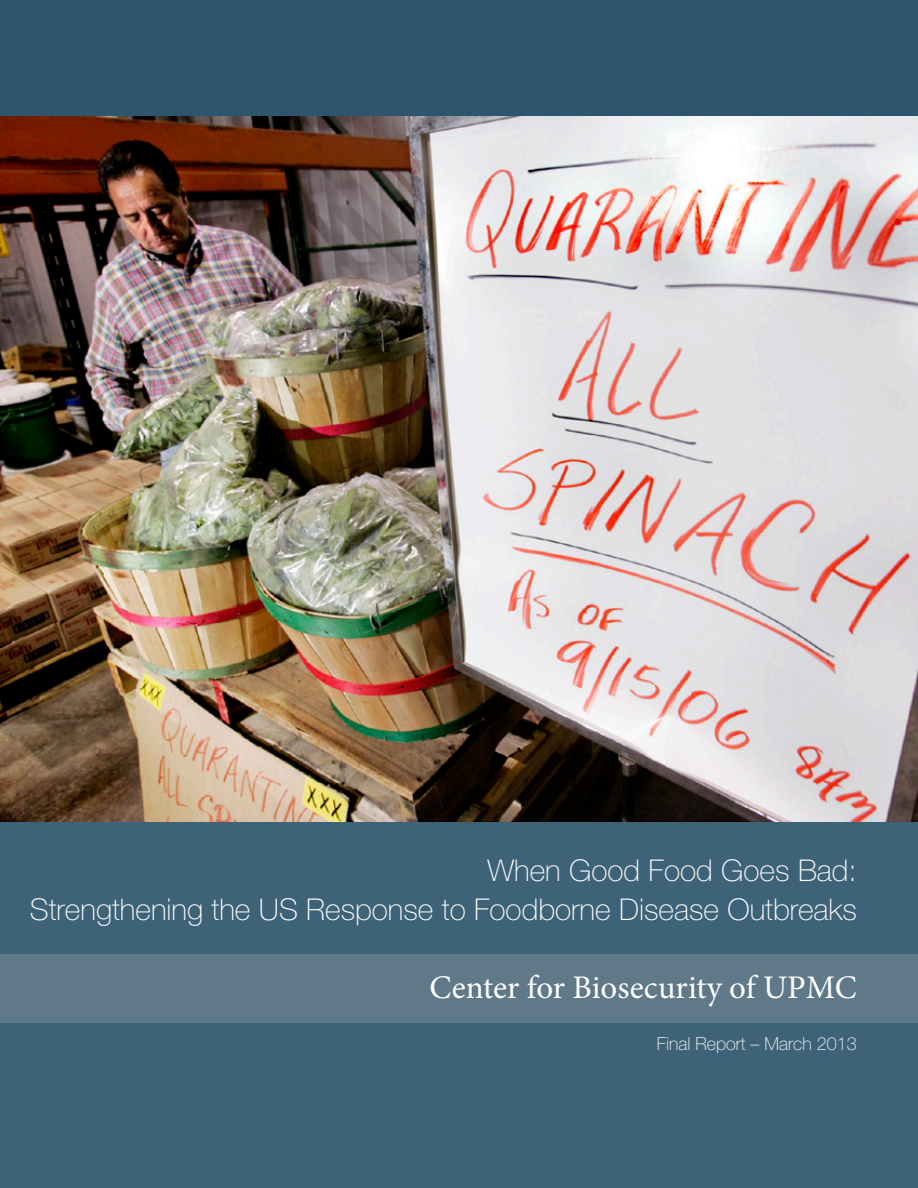
<style>
.page{position:relative;width:918px;height:1188px;background:#fff}
.page>*{position:absolute;margin:0;border:0;box-sizing:border-box;transform-origin:0 0}
.t1{font:33px "Minion Pro";color:#fff}
.Cover{font:100 30px/39px "Helvetica Neue";color:#fff;text-align:right}
.SectionTitle{font:100 18px "Helvetica Neue";color:#fff}
</style>
<div class="page">
<div style="left:0;top:0;width:918px;height:117px;background:#2d556d"></div>
<div style="left:0;top:821px;width:918px;height:367px;background:#3e6379"></div>
<img style="left:0;top:117px;width:918px;height:704px">
<div style="left:0;top:954px;width:918px;height:68px;background:#607989"></div>
<p class="Cover" style="left:30px;top:850px;width:829px">When Good Food Goes Bad:<br>Strengthening the US Response to Foodborne Disease Outbreaks</p>
<p class="t1" style="left:429px;top:966px;width:429px">Center for Biosecurity of UPMC</p>
<p class="SectionTitle" style="left:657px;top:1033px;width:201px">Final Report – March 2013</p>
</div>
